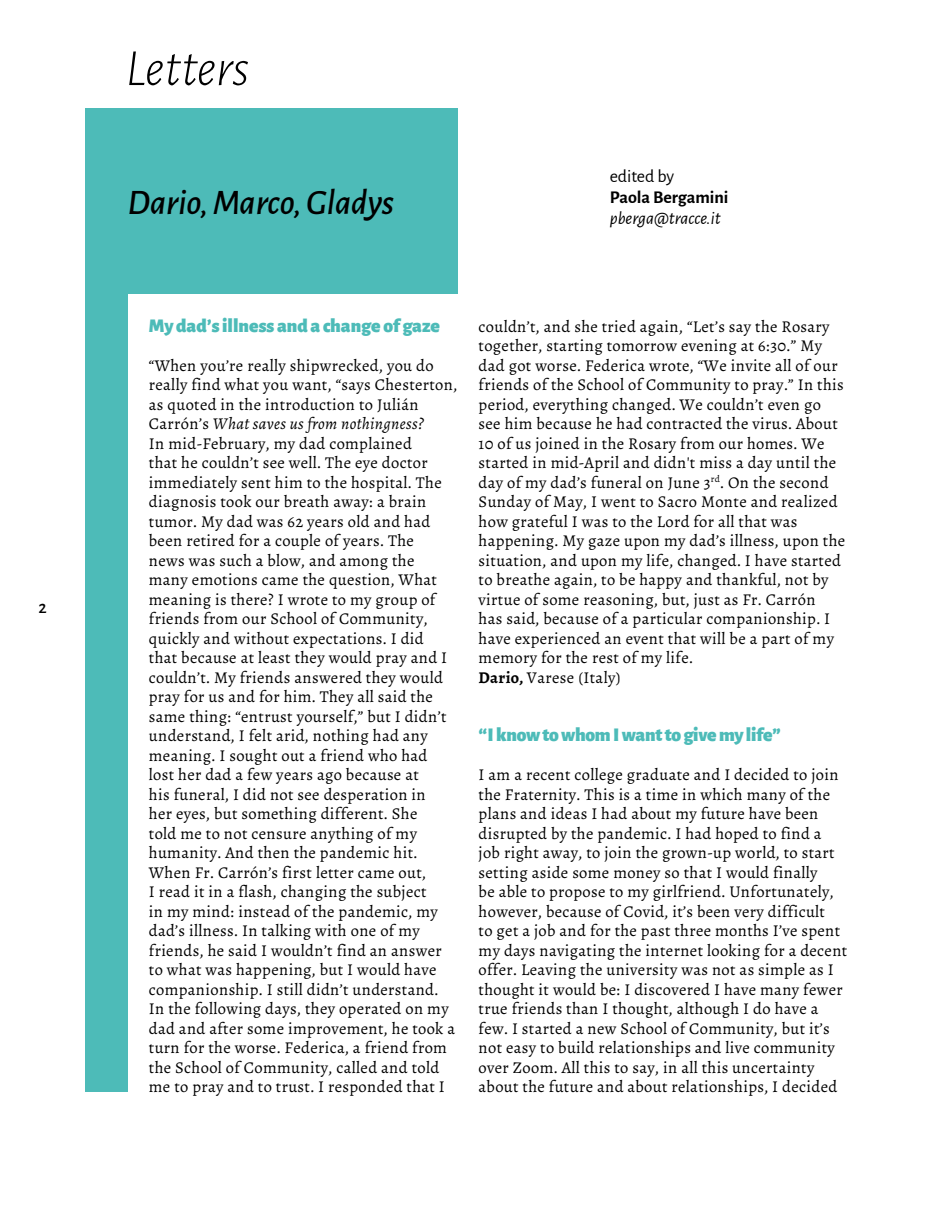
<style>
.page{position:relative;width:936px;height:1212px;background:#fff}
.page>*{position:absolute;margin:0;border:0;box-sizing:border-box;transform-origin:0 0}
.t1{font:italic 300 52.5px "Alegreya Sans";color:#000}
.t2{font:italic 500 36px "Alegreya Sans";color:#000}
.t3{font:900 19.5px "Alegreya Sans";letter-spacing:-.01em;color:#4dbbb8}
.t4{font:italic 18px "Alegreya Sans";color:#000}
.t5{font:700 18px "Alegreya Sans";color:#000}
.t6{font:18px "Alegreya Sans";color:#000}
.t7{font:500 18px "Alegreya Sans";color:#000}
.t8{font:16.5px/19.5px "Alegreya";letter-spacing:.02em;color:#000}
.s1{font-style:italic}
.s2{font-weight:700}
</style>
<div class="page">
<div style="left:85px;top:108px;width:372px;height:984px;background:#4dbbb8"></div>
<div style="left:128px;top:294px;width:350px;height:818px;background:#fff"></div>
<p class="t7" style="left:38px;top:595px;width:10px">2</p>
<h1 class="t1" style="left:125px;top:34px;width:125px">Letters</h1>
<h2 class="t2" style="left:128px;top:177px;width:268px">Dario, Marco, Gladys</h2>
<p class="t6" style="left:609px;top:164px;width:66px">edited by</p>
<p class="t5" style="left:609px;top:184px;width:120px">Paola Bergamini</p>
<p class="t4" style="left:609px;top:206px;width:112px">pberga@tracce.it</p>
<p class="t3" style="left:149px;top:310px;width:293px">My dad’s illness and a change of gaze</p>
<p class="t8" style="left:149px;top:355px;width:310px">“When you’re really shipwrecked, you do really find what you want, “says Chesterton, as quoted in the introduction to Julián Carrón’s <span class="s1">What saves us from nothingness?<br></span>In mid-February, my dad complained<br>that he couldn’t see well. The eye doctor immediately sent him to the hospital. The diagnosis took our breath away: a brain tumor. My dad was 62 years old and had been retired for a couple of years. The<br>news was such a blow, and among the many emotions came the question, What meaning is there? I wrote to my group of friends from our School of Community, quickly and without expectations. I did<br>that because at least they would pray and I couldn’t. My friends answered they would pray for us and for him. They all said the same thing: “entrust yourself,” but I didn’t understand, I felt arid, nothing had any meaning. I sought out a friend who had<br>lost her dad a few years ago because at<br>his funeral, I did not see desperation in<br>her eyes, but something different. She<br>told me to not censure anything of my humanity. And then the pandemic hit.<br>When Fr. Carrón’s first letter came out,<br>I read it in a flash, changing the subject<br>in my mind: instead of the pandemic, my dad’s illness. In talking with one of my friends, he said I wouldn’t find an answer to what was happening, but I would have companionship. I still didn’t understand.<br>In the following days, they operated on my dad and after some improvement, he took a turn for the worse. Federica, a friend from the School of Community, called and told me to pray and to trust. I responded that I</p>
<p class="t8" style="left:478px;top:316px;width:368px">couldn’t, and she tried again, “Let’s say the Rosary together, starting tomorrow evening at 6:30.” My dad got worse. Federica wrote, “We invite all of our friends of the School of Community to pray.” In this period, everything changed. We couldn’t even go see him because he had contracted the virus. About 10 of us joined in the Rosary from our homes. We started in mid-April and didn't miss a day until the day of my dad’s funeral on June 3<sup>rd</sup>. On the second Sunday of May, I went to Sacro Monte and realized how grateful I was to the Lord for all that was happening. My gaze upon my dad’s illness, upon the situation, and upon my life, changed. I have started to breathe again, to be happy and thankful, not by virtue of some reasoning, but, just as Fr. Carrón<br>has said, because of a particular companionship. I have experienced an event that will be a part of my memory for the rest of my life.<br><span class="s2">Dario,</span> Varese (Italy)</p>
<p class="t3" style="left:478px;top:719px;width:304px">“I know to whom I want to give my life”</p>
<p class="t8" style="left:478px;top:765px;width:370px">I am a recent college graduate and I decided to join the Fraternity. This is a time in which many of the plans and ideas I had about my future have been disrupted by the pandemic. I had hoped to find a<br>job right away, to join the grown-up world, to start setting aside some money so that I would finally<br>be able to propose to my girlfriend. Unfortunately, however, because of Covid, it’s been very difficult<br>to get a job and for the past three months I’ve spent my days navigating the internet looking for a decent offer. Leaving the university was not as simple as I thought it would be: I discovered I have many fewer true friends than I thought, although I do have a few. I started a new School of Community, but it’s not easy to build relationships and live community over Zoom. All this to say, in all this uncertainty about the future and about relationships, I decided</p>
</div>
